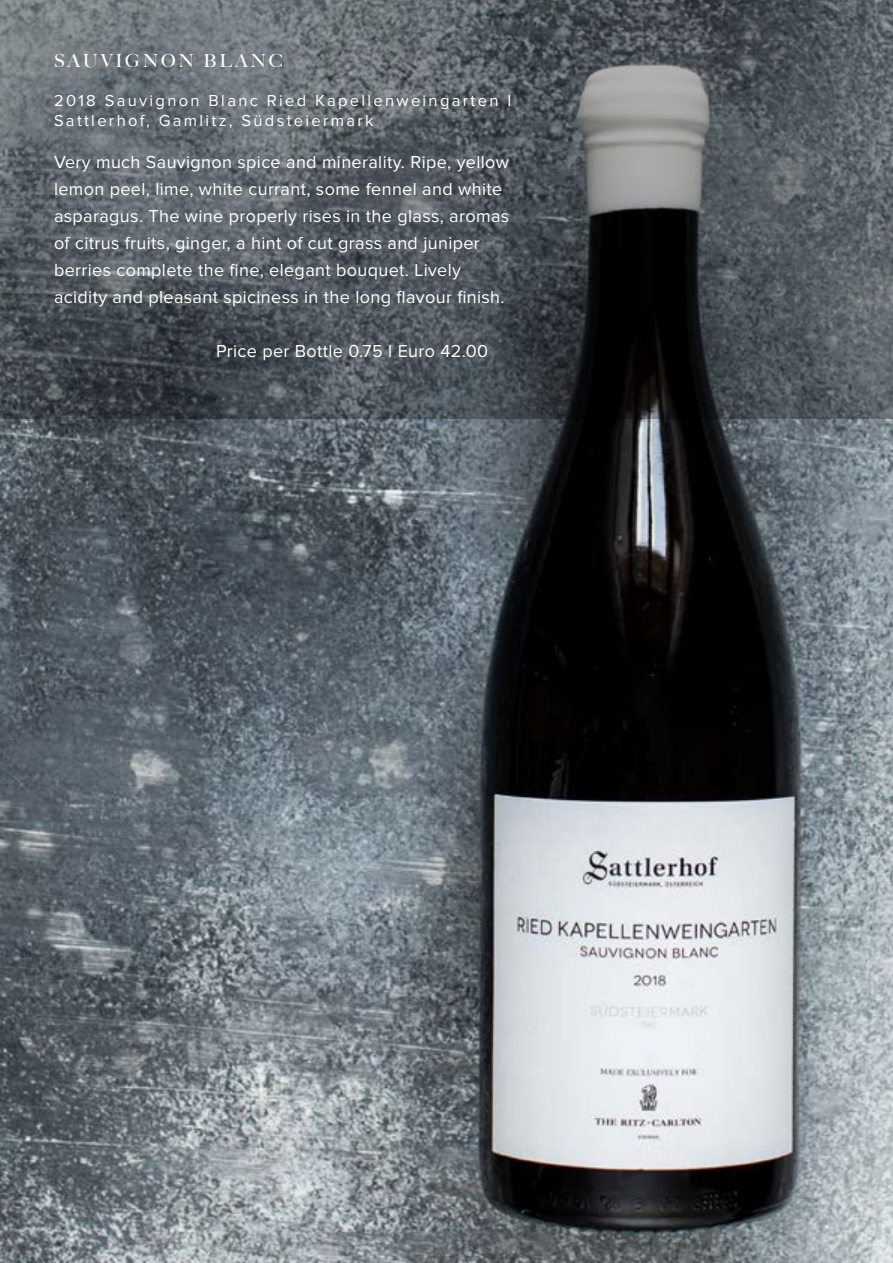
<style>
.page{position:relative;width:893px;height:1263px;background:#fff}
.page>*{position:absolute;margin:0;border:0;box-sizing:border-box;transform-origin:0 0}
.t1{font:18px/27px "Proxima Nova";letter-spacing:.02em;color:#fff}
.t2{font:500 18px "Big Caslon";letter-spacing:.15em;color:#fff}
.t3{font:16.5px/19.5px "Proxima Nova";letter-spacing:.14em;color:#fff}
</style>
<div class="page">
<img style="left:0;top:419px;width:893px;height:844px">
<svg style="left:0;top:0;width:893px;height:419px;background:#53595f"></svg>
<p class="t2" style="left:54px;top:46px;width:230px">SAUVIGNON BLANC</p>
<p class="t3" style="left:54px;top:92px;width:459px">2018 Sauvignon Blanc Ried Kapellenweingarten I<br>Sattlerhof, Gamlitz, Südsteiermark</p>
<p class="t1" style="left:54px;top:150px;width:457px">Very much Sauvignon spice and minerality. Ripe, yellow lemon peel, lime, white currant, some fennel and white asparagus. The wine properly rises in the glass, aromas of citrus fruits, ginger, a hint of cut grass and juniper berries complete the fine, elegant bouquet. Lively acidity and pleasant spiciness in the long flavour finish.</p>
<p class="t1" style="left:216px;top:339px;width:274px">Price per Bottle 0.75 l Euro 42.00</p>
</div>
